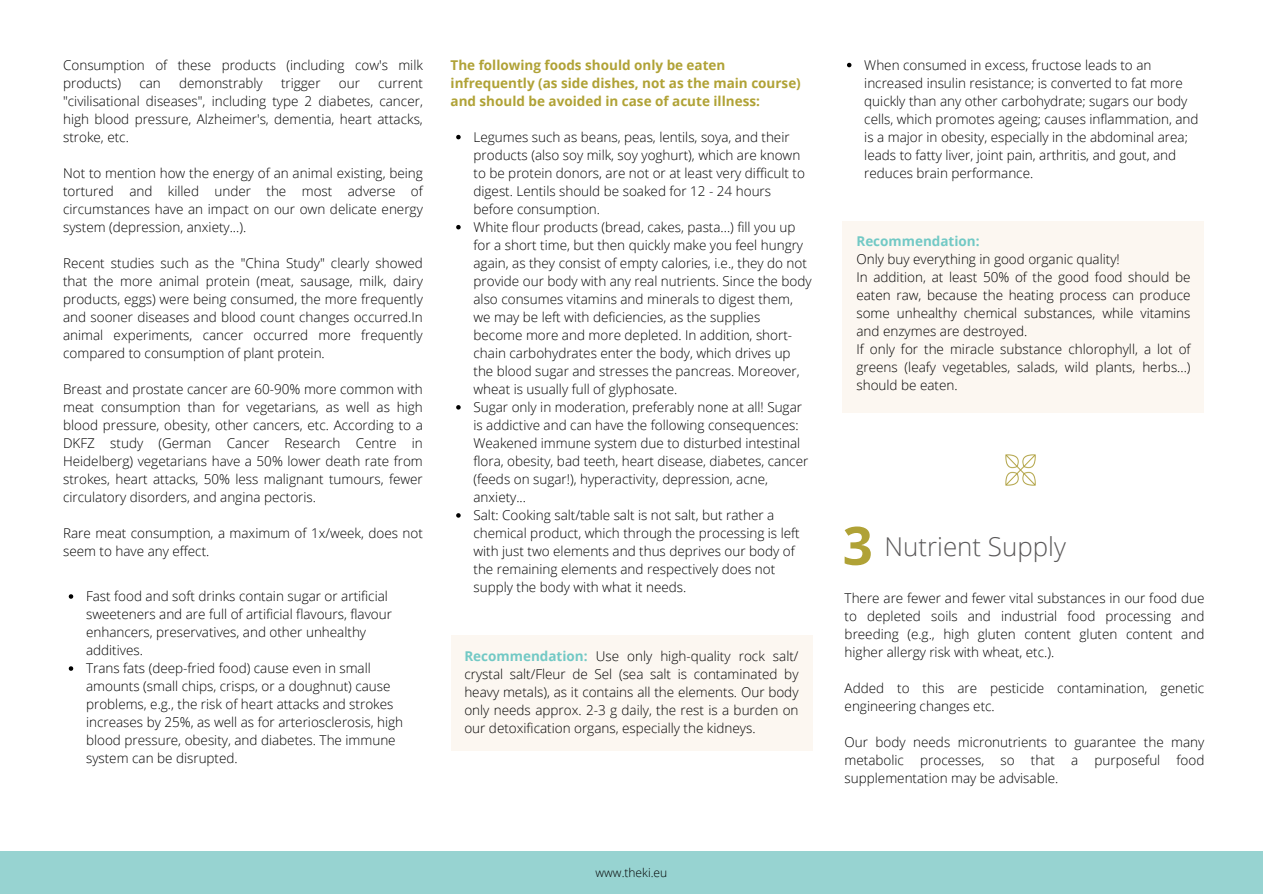
<style>
.page{position:relative;width:1263px;height:894px;background:#fff}
.page>*{position:absolute;margin:0;border:0;box-sizing:border-box;transform-origin:0 0}
.t1{font:700 52.95px "Open Sans";color:#b0a236}
.t2{font:300 25.95px "Open Sans";color:#5b595a}
.t3{font:300 13.5px/18px "Open Sans";color:#000}
.t4{font:700 13.5px/18px "Open Sans";color:#b0a236}
.t5{font:300 12px "Open Sans";color:#000}
.s1{font-weight:700;color:#72c9c5}
</style>
<div class="page">
<div style="left:0;top:851px;width:1263px;height:42px;background:#97d3d1"></div>
<div style="left:843px;top:221px;width:361px;height:191px;background:#fcf7f1"></div>
<div style="left:451px;top:635px;width:361px;height:115px;background:#fcf7f1"></div>
<img style="left:1006px;top:454px;width:30px;height:31px">
<svg style="left:69px;top:594px;width:4px;height:4px"></svg>
<svg style="left:69px;top:666px;width:4px;height:4px"></svg>
<svg style="left:456px;top:135px;width:5px;height:4px"></svg>
<svg style="left:456px;top:225px;width:5px;height:4px"></svg>
<svg style="left:456px;top:405px;width:5px;height:4px"></svg>
<svg style="left:456px;top:513px;width:5px;height:4px"></svg>
<svg style="left:847px;top:63px;width:4px;height:4px"></svg>
<h3 class="t3" style="left:63px;top:55px;width:361px">Consumption of these products (including cow's milk products)</h3>
<h3 class="t3" style="left:139px;top:73px;width:23px">can</h3>
<h3 class="t3" style="left:179px;top:73px;width:85px">demonstrably</h3>
<h3 class="t3" style="left:281px;top:73px;width:41px">trigger</h3>
<h3 class="t3" style="left:339px;top:73px;width:23px">our</h3>
<h3 class="t3" style="left:63px;top:73px;width:361px;text-align:justify;text-indent:315px">current "civilisational diseases", including type 2 diabetes, cancer, high blood pressure, Alzheimer's, dementia, heart attacks, stroke, etc.</h3>
<p class="t3" style="left:63px;top:163px;width:361px;text-align:justify">Not to mention how the energy of an animal existing, being tortured and killed under the most adverse of circumstances have an impact on our own delicate energy system (depression, anxiety...).</p>
<p class="t3" style="left:63px;top:253px;width:361px;text-align:justify">Recent studies such as the "China Study" clearly showed that the more animal protein (meat, sausage, milk, dairy products, eggs) were being consumed, the more frequently and sooner diseases and blood count changes occurred.In animal experiments, cancer occurred more frequently compared to consumption of plant protein.</p>
<h2 class="t3" style="left:63px;top:379px;width:361px;text-align:justify">Breast and prostate cancer are 60-90% more common with meat consumption than for vegetarians, as well as high blood pressure, obesity, other cancers, etc. According to a DKFZ study (German Cancer Research Centre in Heidelberg) vegetarians have a 50% lower death rate from strokes, heart attacks, 50% less malignant tumours, fewer circulatory disorders, and angina pectoris.</h2>
<p class="t3" style="left:63px;top:523px;width:361px">Rare meat consumption, a maximum of 1x/week, does not seem to have any effect.</p>
<p class="t3" style="left:86px;top:586px;width:307px">Fast food and soft drinks contain sugar or artificial sweeteners and are full of artificial flavours, flavour enhancers, preservatives, and other unhealthy additives.</p>
<p class="t3" style="left:86px;top:658px;width:319px">Trans fats (deep-fried food) cause even in small amounts (small chips, crisps, or a doughnut) cause problems, e.g., the risk of heart attacks and strokes increases by 25%, as well as for arteriosclerosis, high blood pressure, obesity, and diabetes. The immune system can be disrupted.</p>
<p class="t4" style="left:451px;top:55px;width:352px">The following foods should only be eaten infrequently (as side dishes, not as the main course) and should be avoided in case of acute illness:</p>
<h3 class="t3" style="left:473px;top:127px;width:333px">Legumes such as beans, peas, lentils, soya, and their products (also soy milk, soy yoghurt), which are known to be protein donors, are not or at least very difficult to digest. Lentils should be soaked for 12 - 24 hours before consumption.</h3>
<p class="t3" style="left:473px;top:217px;width:340px">White flour products (bread, cakes, pasta...) fill you up for a short time, but then quickly make you feel hungry again, as they consist of empty calories, i.e., they do not provide our body with any real nutrients. Since the body also consumes vitamins and minerals to digest them, we may be left with deficiencies, as the supplies become more and more depleted. In addition, short&shy;chain carbohydrates enter the body, which drives up the blood sugar and stresses the pancreas. Moreover, wheat is usually full of glyphosate.</p>
<h3 class="t3" style="left:473px;top:397px;width:336px">Sugar only in moderation, preferably none at all! Sugar is addictive and can have the following consequences:<br>Weakened immune system due to disturbed intestinal flora, obesity, bad teeth, heart disease, diabetes, cancer (feeds on sugar!), hyperactivity, depression, acne, anxiety...</h3>
<p class="t3" style="left:473px;top:505px;width:328px">Salt: Cooking salt/table salt is not salt, but rather a chemical product, which through the processing is left with just two elements and thus deprives our body of the remaining elements and respectively does not supply the body with what it needs.</p>
<h3 class="t3" style="left:464px;top:646px;width:336px;text-align:justify"><span class="s1">Recommendation:</span> Use only high-quality rock salt/ crystal salt/Fleur de Sel (sea salt is contaminated by heavy metals), as it contains all the elements. Our body only needs approx. 2-3 g daily, the rest is a burden on our detoxification organs, especially the kidneys.</h3>
<h3 class="t5" style="left:596px;top:864px;width:73px">www.theki.eu</h3>
<p class="t3" style="left:864px;top:55px;width:336px">When consumed in excess, fructose leads to an increased insulin resistance; is converted to fat more quickly than any other carbohydrate; sugars our body cells, which promotes ageing; causes inflammation, and is a major in obesity, especially in the abdominal area; leads to fatty liver, joint pain, arthritis, and gout, and reduces brain performance.</p>
<h3 class="t3" style="left:856px;top:231px;width:336px"><span class="s1">Recommendation:<br></span>Only buy everything in good organic quality!<br>In addition, at least 50% of the good food should be eaten raw, because the heating process can produce some unhealthy chemical substances, while vitamins and enzymes are destroyed.<br>If only for the miracle substance chlorophyll, a lot of greens (leafy vegetables, salads, wild plants, herbs...) should be eaten.</h3>
<p class="t1" style="left:843px;top:508px;width:32px">3</p>
<h3 class="t2" style="left:884px;top:527px;width:183px">Nutrient Supply</h3>
<h1 class="t3" style="left:845px;top:588px;width:361px;text-align:justify">There are fewer and fewer vital substances in our food due to depleted soils and industrial food processing and breeding (e.g., high gluten content gluten content and higher allergy risk with wheat, etc.).</h1>
<h3 class="t3" style="left:845px;top:678px;width:361px">Added to this are pesticide contamination, genetic engineering changes etc.</h3>
<h3 class="t3" style="left:845px;top:732px;width:361px;text-align:justify">Our body needs micronutrients to guarantee the many metabolic processes, so that a purposeful food supplementation may be advisable.</h3>
</div>
